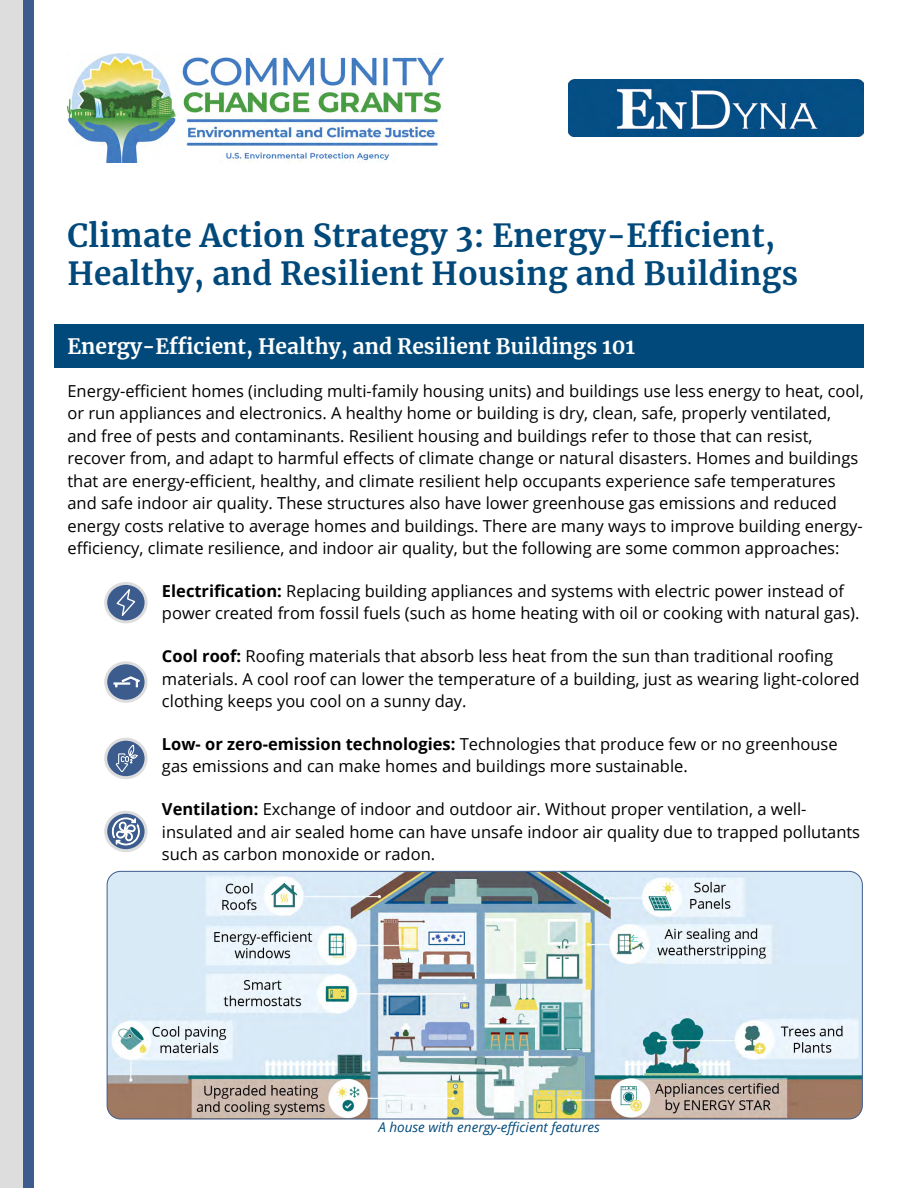
<style>
.page{position:relative;width:918px;height:1188px;background:#fff}
.page>*{position:absolute;margin:0;border:0;box-sizing:border-box;transform-origin:0 0}
.t1{font:700 31.5px/37.8px "Merriweather";letter-spacing:.01em;color:#00497a}
.t2{font:700 21px "Merriweather";color:#fff}
.t3{font:16.5px/22.5px "Open Sans";color:#000}
.t4{font:italic 13.5px "Open Sans";color:#00497a}
.s1{font-weight:700}
</style>
<div class="page">
<div style="left:54px;top:325px;width:810px;height:43px;background:#00497a"></div>
<img style="left:68px;top:54px;width:375px;height:109px">
<div style="left:0;top:0;width:34px;height:1188px;background:#ddddde"></div>
<div style="left:23px;top:0;width:11px;height:1188px;background:#3d5c8e"></div>
<svg style="left:106px;top:663px;width:40px;height:38px"></svg>
<div style="left:104px;top:661px;width:44px;height:42px;border:3px solid #ddddde;border-radius:50%"></div>
<svg style="left:106px;top:583px;width:40px;height:39px"></svg>
<div style="left:104px;top:582px;width:44px;height:41px;border:3px solid #ddddde;border-radius:50%"></div>
<svg style="left:106px;top:739px;width:40px;height:39px"></svg>
<div style="left:104px;top:738px;width:44px;height:41px;border:3px solid #ddddde;border-radius:50%"></div>
<svg style="left:106px;top:812px;width:40px;height:39px"></svg>
<div style="left:104px;top:811px;width:44px;height:41px;border:3px solid #ddddde;border-radius:50%"></div>
<img style="left:568px;top:80px;width:296px;height:57px">
<img style="left:107px;top:871px;width:755px;height:248px">
<div style="left:107px;top:871px;width:756px;height:248px;border:1px solid #3d5c8e;border-radius:14px"></div>
<svg style="left:115px;top:585px;width:22px;height:32px"></svg>
<svg style="left:114px;top:677px;width:26px;height:10px"></svg>
<svg style="left:111px;top:816px;width:30px;height:31px"></svg>
<svg style="left:115px;top:744px;width:23px;height:29px"></svg>
<h1 class="t1" style="left:68px;top:216px;width:732px">Climate Action Strategy 3: Energy-Efficient,<br>Healthy, and Resilient Housing and Buildings</h1>
<h2 class="t2" style="left:68px;top:332px;width:569px">Energy-Efficient, Healthy, and Resilient Buildings 101</h2>
<p class="t3" style="left:68px;top:379px;width:798px">Energy-efficient homes (including multi-family housing units) and buildings use less energy to heat, cool, or run appliances and electronics. A healthy home or building is dry, clean, safe, properly ventilated, and free of pests and contaminants. Resilient housing and buildings refer to those that can resist, recover from, and adapt to harmful effects of climate change or natural disasters. Homes and buildings that are energy-efficient, healthy, and climate resilient help occupants experience safe temperatures and safe indoor air quality. These structures also have lower greenhouse gas emissions and reduced energy costs relative to average homes and buildings. There are many ways to improve building energy&shy;efficiency, climate resilience, and indoor air quality, but the following are some common approaches:</p>
<p class="t3" style="left:162px;top:579px;width:699px"><span class="s1">Electrification:</span> Replacing building appliances and systems with electric power instead of power created from fossil fuels (such as home heating with oil or cooking with natural gas).</p>
<p class="t3" style="left:162px;top:644px;width:699px"><span class="s1">Cool roof:</span> Roofing materials that absorb less heat from the sun than traditional roofing materials. A cool roof can lower the temperature of a building, just as wearing light-colored clothing keeps you cool on a sunny day.</p>
<p class="t3" style="left:162px;top:732px;width:677px"><span class="s1">Low- or zero-emission technologies:</span> Technologies that produce few or no greenhouse gas emissions and can make homes and buildings more sustainable.</p>
<p class="t3" style="left:162px;top:797px;width:700px"><span class="s1">Ventilation:</span> Exchange of indoor and outdoor air. Without proper ventilation, a well&shy;insulated and air sealed home can have unsafe indoor air quality due to trapped pollutants such as carbon monoxide or radon.</p>
<p class="t4" style="left:378px;top:1118px;width:223px">A house with energy-efficient features</p>
</div>
